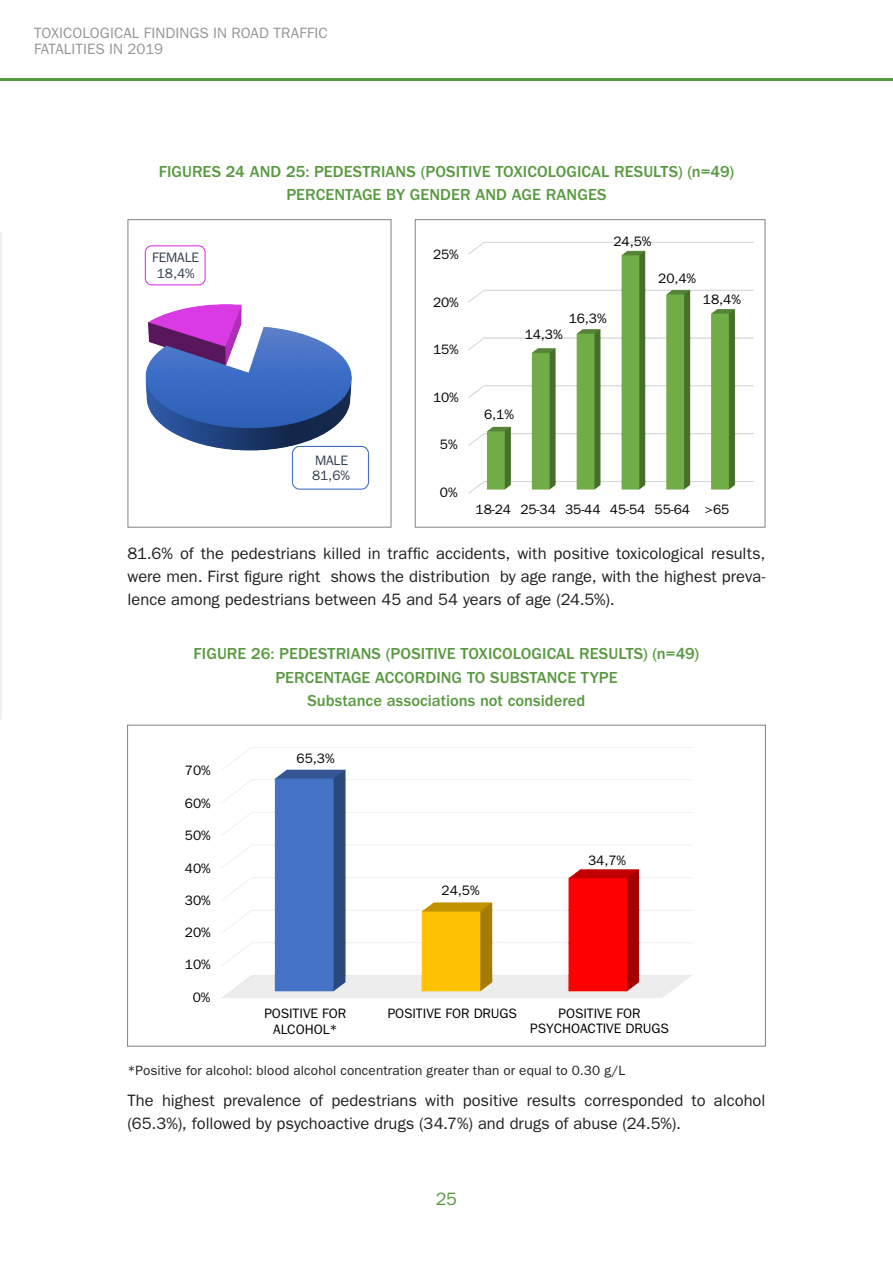
<style>
.page{position:relative;width:893px;height:1263px;background:#fff}
.page>*{position:absolute;margin:0;border:0;box-sizing:border-box;transform-origin:0 0}
.t1{font:18px "ITC Franklin Gothic Std";color:#599941}
.txt{font:16.5px/23.2px "ITC Franklin Gothic Std";color:#231f20;text-align:justify}
.txt-cent{font:500 16.5px/23.2px "ITC Franklin Gothic Std";letter-spacing:.005em;color:#599941;text-align:center}
.t2{font:15px/16.5px "ITC Franklin Gothic Std";letter-spacing:.005em;color:#939598}
.t3{font:13.65px/16.4px "ITC Franklin Gothic Std";letter-spacing:-.005em;color:#000;text-align:center}
.t4{font:13.65px/15.5px "ITC Franklin Gothic Std";letter-spacing:-.01em;color:#333f50}
.pie-grafico{font:13.5px "ITC Franklin Gothic Std";letter-spacing:.01em;color:#231f20}
</style>
<div class="page">
<hr style="left:0;top:78px;width:893px;height:2px;background:#599941">
<svg style="left:0;top:232px;width:2px;height:488px"></svg>
<img style="left:144px;top:251px;width:226px;height:237px">
<div style="left:292px;top:446px;width:76px;height:43px;background:#fff;border-radius:7px"></div>
<div style="left:292px;top:446px;width:77px;height:44px;border:1px solid #4472c4;border-radius:7px"></div>
<div style="left:145px;top:246px;width:60px;height:39px;background:#fff;border-radius:7px"></div>
<div style="left:145px;top:245px;width:61px;height:40px;border:1px solid #dd3be6;border-radius:7px"></div>
<img style="left:468px;top:242px;width:286px;height:252px">
<div style="left:415px;top:219px;width:350px;height:308px;border:1px solid #808285"></div>
<img style="left:221px;top:747px;width:472px;height:252px">
<p class="t2" style="left:34px;top:24px;width:295px">TOXICOLOGICAL FINDINGS IN ROAD TRAFFIC<br>FATALITIES IN 2019</p>
<p class="txt-cent" style="left:159px;top:160px;width:577px">FIGURES 24 AND 25: PEDESTRIANS (POSITIVE TOXICOLOGICAL RESULTS) (n=49)<br>PERCENTAGE BY GENDER AND AGE RANGES</p>
<p class="t4" style="left:152px;top:250px;width:48px;text-align:center">FEMALE<br>18,4%</p>
<p class="t4" style="left:312px;top:452px;width:39px">MALE<br>81,6%</p>
<p class="t3" style="left:433px;top:247px;width:27px">25%</p>
<p class="t3" style="left:433px;top:294px;width:27px">20%</p>
<p class="t3" style="left:433px;top:342px;width:27px">15%</p>
<p class="t3" style="left:433px;top:389px;width:27px">10%</p>
<p class="t3" style="left:440px;top:437px;width:19px">5%</p>
<p class="t3" style="left:440px;top:484px;width:19px">0%</p>
<p class="t3" style="left:613px;top:233px;width:39px">24,5%</p>
<p class="t3" style="left:569px;top:311px;width:39px">16,3%</p>
<p class="t3" style="left:525px;top:326px;width:39px">14,3%</p>
<p class="t3" style="left:484px;top:406px;width:31px">6,1%</p>
<p class="t3" style="left:658px;top:271px;width:39px">20,4%</p>
<p class="t3" style="left:703px;top:291px;width:39px">18,4%</p>
<p class="t3" style="left:476px;top:501px;width:255px">18-24 25-34 35-44 45-54 55-64 &gt;65</p>
<p class="txt" style="left:128px;top:541px;width:639px">81.6% of the pedestrians killed in traffic accidents, with positive toxicological results, were men. First figure right shows the distribution by age range, with the highest preva&shy;lence among pedestrians between 45 and 54 years of age (24.5%).</p>
<p class="txt-cent" style="left:194px;top:642px;width:507px">FIGURE 26: PEDESTRIANS (POSITIVE TOXICOLOGICAL RESULTS) (n=49)<br>PERCENTAGE ACCORDING TO SUBSTANCE TYPE<br>Substance associations not considered</p>
<p class="t3" style="left:185px;top:763px;width:27px">70%</p>
<p class="t3" style="left:185px;top:795px;width:27px">60%</p>
<p class="t3" style="left:185px;top:827px;width:27px">50%</p>
<p class="t3" style="left:185px;top:860px;width:27px">40%</p>
<p class="t3" style="left:185px;top:892px;width:27px">30%</p>
<p class="t3" style="left:185px;top:924px;width:27px">20%</p>
<p class="t3" style="left:185px;top:957px;width:27px">10%</p>
<p class="t3" style="left:193px;top:989px;width:19px">0%</p>
<p class="t3" style="left:297px;top:750px;width:39px">65,3%</p>
<p class="t3" style="left:442px;top:882px;width:39px">24,5%</p>
<p class="t3" style="left:588px;top:852px;width:39px">34,7%</p>
<p class="t3" style="left:264px;top:1005px;width:84px">POSITIVE FOR<br>ALCOHOL*</p>
<p class="t3" style="left:388px;top:1005px;width:131px">POSITIVE FOR DRUGS</p>
<p class="t3" style="left:530px;top:1005px;width:140px;line-height:15.5px">POSITIVE FOR<br>PSYCHOACTIVE DRUGS</p>
<p class="pie-grafico" style="left:128px;top:1062px;width:499px">*Positive for alcohol: blood alcohol concentration greater than or equal to 0.30 g/L</p>
<p class="txt" style="left:128px;top:1088px;width:639px">The highest prevalence of pedestrians with positive results corresponded to alcohol (65.3%), followed by psychoactive drugs (34.7%) and drugs of abuse (24.5%).</p>
<p class="t1" style="left:436px;top:1189px;width:23px">25</p>
</div>
